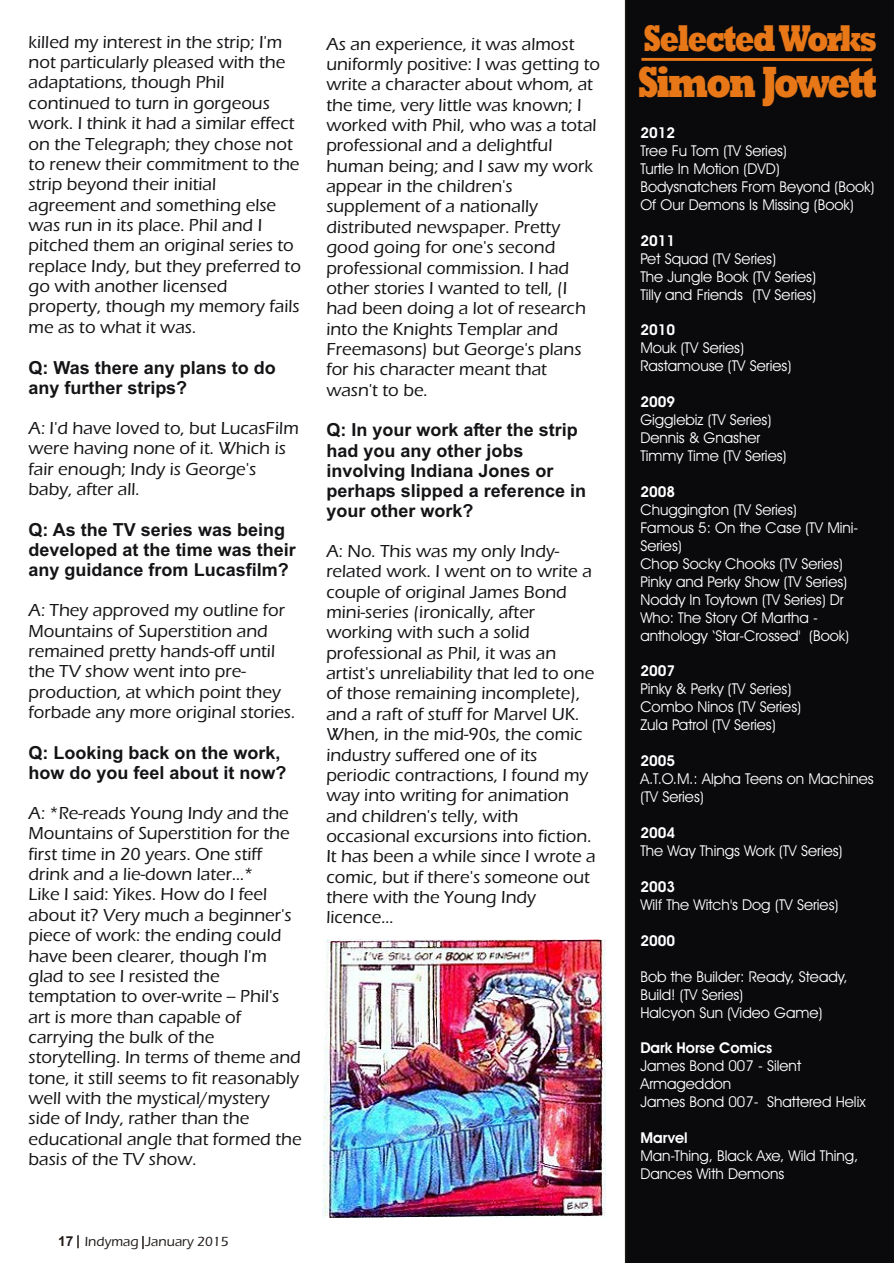
<style>
.page{position:relative;width:894px;height:1263px;background:#fff}
.page>*{position:absolute;margin:0;border:0;box-sizing:border-box;transform-origin:0 0}
.t1{font:800 44.4px "Rockwell";letter-spacing:-.07em;color:#e87817;scale:.76 1}
.t2{font:800 37.95px "Rockwell";letter-spacing:-.07em;color:#e87817;scale:.76 1}
.t3{font:18px/20.4px "Eras Medium ITC";color:#141417}
.t4{font:700 18px/20.1px "Arial";color:#141417}
.t5{font:15px/18px "Avant Garde Bk BT";color:#fff}
.t6{font:700 15px "Avant Garde Bk BT";color:#fff}
.t7{font:13.65px "Eras Medium ITC";color:#1f1a17}
.s1{font-family:"Arial";font-weight:700}
</style>
<div class="page">
<div style="left:625px;top:0;width:269px;height:1263px;background:#0a0a0d"></div>
<svg style="left:77px;top:1235px;width:2px;height:13px"></svg>
<svg style="left:142px;top:1236px;width:2px;height:13px"></svg>
<hr style="left:641px;top:58px;width:231px;height:3px;background:#e87817">
<img style="left:322px;top:939px;width:283px;height:278px">
<p class="t3" style="left:29px;top:33px;width:274px">killed my interest in the strip; I'm not particularly pleased with the adaptations, though Phil continued to turn in gorgeous work. I think it had a similar effect on the Telegraph; they chose not to renew their commitment to the strip beyond their initial agreement and something else was run in its place. Phil and I pitched them an original series to replace Indy, but they preferred to go with another licensed property, though my memory fails me as to what it was.</p>
<p class="t4" style="left:29px;top:359px;width:249px">Q: Was there any plans to do any further strips?</p>
<p class="t3" style="left:29px;top:420px;width:272px">A: I'd have loved to, but LucasFilm were having none of it. Which is fair enough; Indy is George's baby, after all.</p>
<p class="t4" style="left:29px;top:521px;width:269px">Q: As the TV series was being developed at the time was their any guidance from Lucasfilm?</p>
<p class="t3" style="left:29px;top:602px;width:268px">A: They approved my outline for<br>Mountains of Superstition and remained pretty hands-off until the TV show went into pre&shy;production, at which point they forbade any more original stories.</p>
<p class="t4" style="left:29px;top:744px;width:259px">Q: Looking back on the work, how do you feel about it now?</p>
<p class="t3" style="left:29px;top:805px;width:275px">A: *Re-reads Young Indy and the<br>Mountains of Superstition for the first time in 20 years. One stiff drink and a lie-down later...*<br>Like I said: Yikes. How do I feel about it? Very much a beginner's piece of work: the ending could have been clearer, though I'm glad to see I resisted the temptation to over-write -- Phil's art is more than capable of carrying the bulk of the storytelling. In terms of theme and tone, it still seems to fit reasonably well with the mystical/mystery side of Indy, rather than the educational angle that formed the basis of the TV show.</p>
<p class="t3" style="left:326px;top:35px;width:275px">As an experience, it was almost uniformly positive: I was getting to write a character about whom, at the time, very little was known; I worked with Phil, who was a total professional and a delightful human being; and I saw my work appear in the children's supplement of a nationally distributed newspaper. Pretty good going for one's second professional commission. I had other stories I wanted to tell, (I had been doing a lot of research into the Knights Templar and<br>Freemasons) but George's plans for his character meant that wasn't to be.</p>
<p class="t4" style="left:326px;top:422px;width:261px">Q: In your work after the strip had you any other jobs involving Indiana Jones or perhaps slipped a reference in your other work?</p>
<p class="t3" style="left:326px;top:543px;width:271px">A: No. This was my only Indy&shy;related work. I went on to write a couple of original James Bond mini-series (ironically, after working with such a solid professional as Phil, it was an artist's unreliability that led to one of those remaining incomplete), and a raft of stuff for Marvel UK.<br>When, in the mid-90s, the comic industry suffered one of its periodic contractions, I found my way into writing for animation and children's telly, with occasional excursions into fiction.<br>It has been a while since I wrote a comic, but if there's someone out there with the Young Indy licence…</p>
<p class="t7" style="left:58px;top:1237px;width:172px"><span class="s1">17</span> Indymag January 2015</p>
<h2 class="t2" style="left:644px;top:24px;width:309px">Selected Works</h2>
<h1 class="t1" style="left:638px;top:66px;width:316px">Simon Jowett</h1>
<p class="t6" style="left:640px;top:126px;width:36px">2012</p>
<p class="t5" style="left:640px;top:143px;width:235px">Tree Fu Tom (TV Series)<br>Turtle In Motion (DVD)<br>Bodysnatchers From Beyond (Book)<br>Of Our Demons Is Missing (Book)</p>
<p class="t6" style="left:640px;top:234px;width:36px">2011</p>
<p class="t5" style="left:640px;top:251px;width:177px">Pet Squad (TV Series)<br>The Jungle Book (TV Series)<br>Tilly and Friends (TV Series)</p>
<p class="t6" style="left:640px;top:324px;width:36px">2010</p>
<p class="t5" style="left:640px;top:340px;width:152px">Mouk (TV Series)<br>Rastamouse (TV Series)</p>
<p class="t6" style="left:640px;top:396px;width:36px">2009</p>
<p class="t5" style="left:640px;top:412px;width:148px">Gigglebiz (TV Series)<br>Dennis &amp; Gnasher<br>Timmy Time (TV Series)</p>
<p class="t6" style="left:640px;top:485px;width:36px">2008</p>
<p class="t5" style="left:640px;top:502px;width:219px">Chuggington (TV Series)<br>Famous 5: On the Case (TV Mini-<br>Series)<br>Chop Socky Chooks (TV Series)<br>Pinky and Perky Show (TV Series)<br>Noddy In Toytown (TV Series) Dr<br>Who: The Story Of Martha - anthology ‘Star-Crossed' (Book)</p>
<p class="t6" style="left:640px;top:665px;width:36px">2007</p>
<p class="t5" style="left:640px;top:682px;width:162px">Pinky &amp; Perky (TV Series)<br>Combo Ninos (TV Series)<br>Zula Patrol (TV Series)</p>
<p class="t6" style="left:640px;top:755px;width:36px">2005</p>
<p class="t5" style="left:640px;top:771px;width:235px">A.T.O.M.: Alpha Teens on Machines (TV Series)</p>
<p class="t6" style="left:640px;top:827px;width:36px">2004</p>
<p class="t5" style="left:640px;top:843px;width:204px">The Way Things Work (TV Series)</p>
<p class="t6" style="left:640px;top:880px;width:36px">2003</p>
<p class="t5" style="left:640px;top:897px;width:200px">Wilf The Witch's Dog (TV Series)</p>
<p class="t6" style="left:640px;top:934px;width:36px">2000</p>
<p class="t5" style="left:640px;top:969px;width:209px">Bob the Builder: Ready, Steady,<br>Build! (TV Series)<br>Halcyon Sun (Video Game)</p>
<p class="t6" style="left:640px;top:1042px;width:133px">Dark Horse Comics</p>
<p class="t5" style="left:640px;top:1058px;width:227px">James Bond 007 - Silent<br>Armageddon<br>James Bond 007- Shattered Helix</p>
<p class="t6" style="left:640px;top:1132px;width:49px">Marvel</p>
<p class="t5" style="left:640px;top:1148px;width:219px">Man-Thing, Black Axe, Wild Thing,<br>Dances With Demons</p>
</div>
